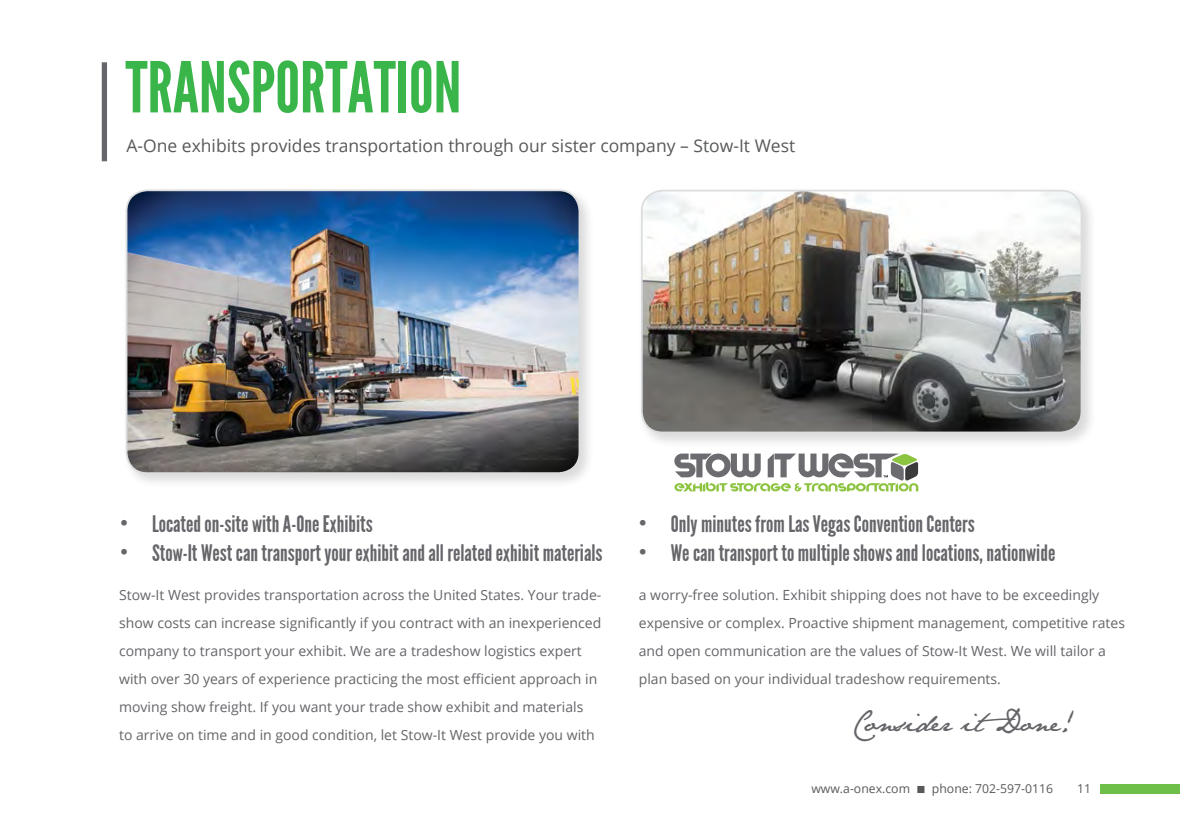
<style>
.page{position:relative;width:1197px;height:819px;background:#fff}
.page>*{position:absolute;margin:0;border:0;box-sizing:border-box;transform-origin:0 0}
.Header_Style_45pt{font:70px "League Gothic";color:#39b54a}
.Maint_Text_style_8pt{font:26.25px "Jane Austen";color:#65656a}
.t1{font:22.75px "League Gothic";color:#65656a}
.Header_Bottom_Text{font:17.5px "Open Sans";color:#58595b}
.Maint_Text_style_8pt-2{font:14px/28px "Open Sans";color:#65656a}
.t2{font:12.25px "Open Sans";color:#58595b}
</style>
<div class="page">
<div style="left:122px;top:185px;width:473px;height:304px;background:#000;opacity:.15"></div>
<img style="left:127px;top:190px;width:452px;height:283px">
<div style="left:126px;top:189px;width:454px;height:285px;border:2px solid #dcddde;border-radius:21px"></div>
<svg style="left:674px;top:453px;width:244px;height:38px"></svg>
<div style="left:102px;top:62px;width:5px;height:99px;background:#65656a"></div>
<div style="left:637px;top:186px;width:460px;height:262px;background:#000;opacity:.15"></div>
<img style="left:642px;top:191px;width:440px;height:241px">
<div style="left:641px;top:190px;width:441px;height:243px;border:2px solid #dcddde;border-radius:21px"></div>
<div style="left:1101px;top:784px;width:79px;height:9px;background:#6ebe4a"></div>
<p class="Header_Style_45pt" style="left:125px;top:47px;width:337px">TRANSPORTATION</p>
<p class="Header_Bottom_Text" style="left:126px;top:134px;width:670px">A-One exhibits provides transportation through our sister company – Stow-It West</p>
<p class="t1" style="left:121px;top:511px;width:254px">• Located on-site with A-One Exhibits</p>
<p class="t1" style="left:121px;top:540px;width:484px">• Stow-It West can transport your exhibit and all related exhibit materials</p>
<p class="t1" style="left:639px;top:511px;width:337px">• Only minutes from Las Vegas Convention Centers</p>
<p class="t1" style="left:639px;top:540px;width:418px">• We can transport to multiple shows and locations, nationwide</p>
<p class="Maint_Text_style_8pt-2" style="left:119px;top:581px;width:484px">Stow-It West provides transportation across the United States. Your trade&shy;show costs can increase significantly if you contract with an inexperienced company to transport your exhibit. We are a tradeshow logistics expert with over 30 years of experience practicing the most efficient approach in moving show freight. If you want your trade show exhibit and materials<br>to arrive on time and in good condition, let Stow-It West provide you with</p>
<p class="Maint_Text_style_8pt-2" style="left:639px;top:581px;width:488px">a worry-free solution. Exhibit shipping does not have to be exceedingly expensive or complex. Proactive shipment management, competitive rates and open communication are the values of Stow-It West. We will tailor a plan based on your individual tradeshow requirements.</p>
<p class="Maint_Text_style_8pt" style="left:852px;top:707px;width:223px">Consider itDone!</p>
<p class="t2" style="left:811px;top:780px;width:243px">www.a-onex.com ■ phone: 702-597-0116</p>
<p class="t2" style="left:1077px;top:780px;width:16px">11</p>
</div>
